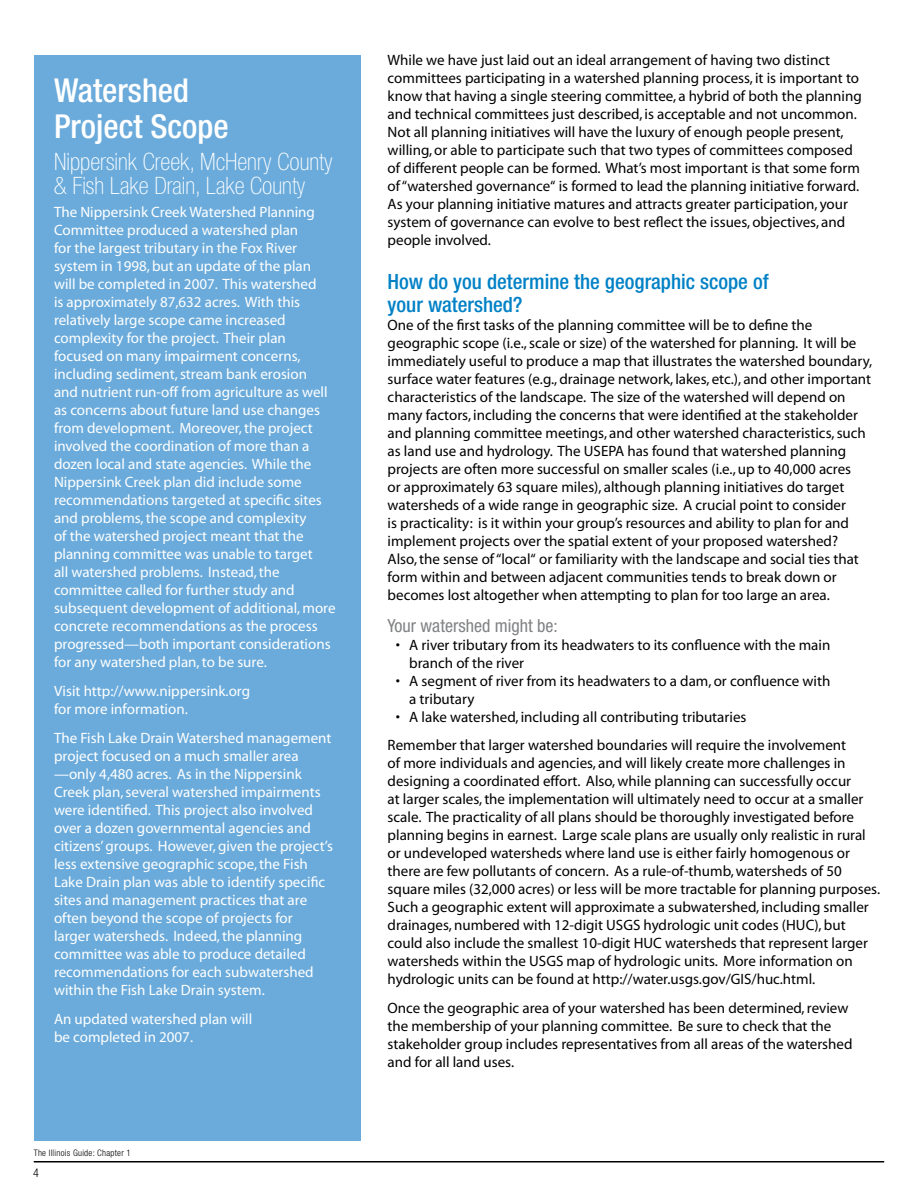
<style>
.page{position:relative;width:918px;height:1188px;background:#fff}
.page>*{position:absolute;margin:0;border:0;box-sizing:border-box;transform-origin:0 0}
.t1{font:500 condensed 33px/36px "Helvetica Neue";color:#fff}
.t2{font:100 condensed 24px/24px "Helvetica Neue";color:#fff}
.t3{font:500 condensed 21px/22.5px "Helvetica Neue";color:#0081c6}
.t4{font:condensed 18px "Helvetica Neue";color:#808284}
.t5{font:15px/18px "Myriad";color:#000}
.t6{font:15px/18px "Myriad";color:#fff}
.t7{font:300 condensed 9px "Helvetica Neue";letter-spacing:.03em;color:#000}
</style>
<div class="page">
<hr style="left:34px;top:1161px;width:850px;height:2px;background:#000">
<div style="left:34px;top:56px;width:327px;height:1085px;background:#6aabdb"></div>
<h1 class="t1" style="left:54px;top:71px;width:176px">Watershed<br>Project Scope</h1>
<h2 class="t2" style="left:54px;top:149px;width:280px">Nippersink Creek, McHenry County &amp; Fish Lake Drain, Lake County</h2>
<p class="t6" style="left:54px;top:204px;width:283px">The Nippersink Creek Watershed Planning Committee produced a watershed plan<br>for the largest tributary in the Fox River system in 1998, but an update of the plan will be completed in 2007. This watershed<br>is approximately 87,632 acres. With this relatively large scope came increased complexity for the project. Their plan focused on many impairment concerns, including sediment, stream bank erosion<br>and nutrient run-off from agriculture as well as concerns about future land use changes from development. Moreover, the project involved the coordination of more than a dozen local and state agencies. While the Nippersink Creek plan did include some recommendations targeted at specific sites and problems, the scope and complexity<br>of the watershed project meant that the planning committee was unable to target<br>all watershed problems. Instead, the committee called for further study and subsequent development of additional, more concrete recommendations as the process progressed—both important considerations for any watershed plan, to be sure.</p>
<p class="t6" style="left:54px;top:683px;width:198px">Visit http://www.nippersink.org for more information.</p>
<p class="t6" style="left:54px;top:729px;width:280px">The Fish Lake Drain Watershed management project focused on a much smaller area —only 4,480 acres. As in the Nippersink Creek plan, several watershed impairments were identified. This project also involved over a dozen governmental agencies and citizens’ groups. However, given the project’s less extensive geographic scope, the Fish Lake Drain plan was able to identify specific sites and management practices that are often beyond the scope of projects for<br>larger watersheds. Indeed, the planning committee was able to produce detailed recommendations for each subwatershed within the Fish Lake Drain system.</p>
<p class="t6" style="left:54px;top:1010px;width:200px">An updated watershed plan will be completed in 2007.</p>
<p class="t7" style="left:34px;top:1148px;width:96px">The Illinois Guide: Chapter 1</p>
<p class="t5" style="left:388px;top:52px;width:476px">While we have just laid out an ideal arrangement of having two distinct committees participating in a watershed planning process, it is important to know that having a single steering committee, a hybrid of both the planning and technical committees just described, is acceptable and not uncommon.<br>Not all planning initiatives will have the luxury of enough people present, willing, or able to participate such that two types of committees composed of different people can be formed. What’s most important is that some form of “watershed governance“ is formed to lead the planning initiative forward.<br>As your planning initiative matures and attracts greater participation, your system of governance can evolve to best reflect the issues, objectives, and people involved.</p>
<h3 class="t3" style="left:388px;top:270px;width:382px">How do you determine the geographic scope of your watershed?</h3>
<p class="t5" style="left:388px;top:316px;width:486px">One of the first tasks of the planning committee will be to define the geographic scope (i.e., scale or size) of the watershed for planning. It will be immediately useful to produce a map that illustrates the watershed boundary, surface water features (e.g., drainage network, lakes, etc.), and other important characteristics of the landscape. The size of the watershed will depend on many factors, including the concerns that were identified at the stakeholder and planning committee meetings, and other watershed characteristics, such as land use and hydrology. The USEPA has found that watershed planning projects are often more successful on smaller scales (i.e., up to 40,000 acres<br>or approximately 63 square miles), although planning initiatives do target watersheds of a wide range in geographic size. A crucial point to consider<br>is practicality: is it within your group’s resources and ability to plan for and implement projects over the spatial extent of your proposed watershed?<br>Also, the sense of “local“ or familiarity with the landscape and social ties that form within and between adjacent communities tends to break down or becomes lost altogether when attempting to plan for too large an area.</p>
<p class="t4" style="left:388px;top:615px;width:172px">Your watershed might be:</p>
<p class="t5" style="left:409px;top:636px;width:423px;text-indent:-14px">• A river tributary from its headwaters to its confluence with the main branch of the river</p>
<p class="t5" style="left:409px;top:672px;width:423px;text-indent:-14px">• A segment of river from its headwaters to a dam, or confluence with a tributary</p>
<p class="t5" style="left:388px;top:703px;width:460px;line-height:28.8px;text-indent:8px">• A lake watershed, including all contributing tributaries<br>Remember that larger watershed boundaries will require the involvement</p>
<p class="t5" style="left:388px;top:755px;width:494px">of more individuals and agencies, and will likely create more challenges in designing a coordinated effort. Also, while planning can successfully occur<br>at larger scales, the implementation will ultimately need to occur at a smaller scale. The practicality of all plans should be thoroughly investigated before planning begins in earnest. Large scale plans are usually only realistic in rural or undeveloped watersheds where land use is either fairly homogenous or there are few pollutants of concern. As a rule-of-thumb, watersheds of 50 square miles (32,000 acres) or less will be more tractable for planning purposes.<br>Such a geographic extent will approximate a subwatershed, including smaller drainages, numbered with 12-digit USGS hydrologic unit codes (HUC), but could also include the smallest 10-digit HUC watersheds that represent larger watersheds within the USGS map of hydrologic units. More information on hydrologic units can be found at http://water.usgs.gov/GIS/huc.html.</p>
<p class="t5" style="left:388px;top:1000px;width:466px">Once the geographic area of your watershed has been determined, review the membership of your planning committee. Be sure to check that the stakeholder group includes representatives from all areas of the watershed and for all land uses.</p>
</div>
